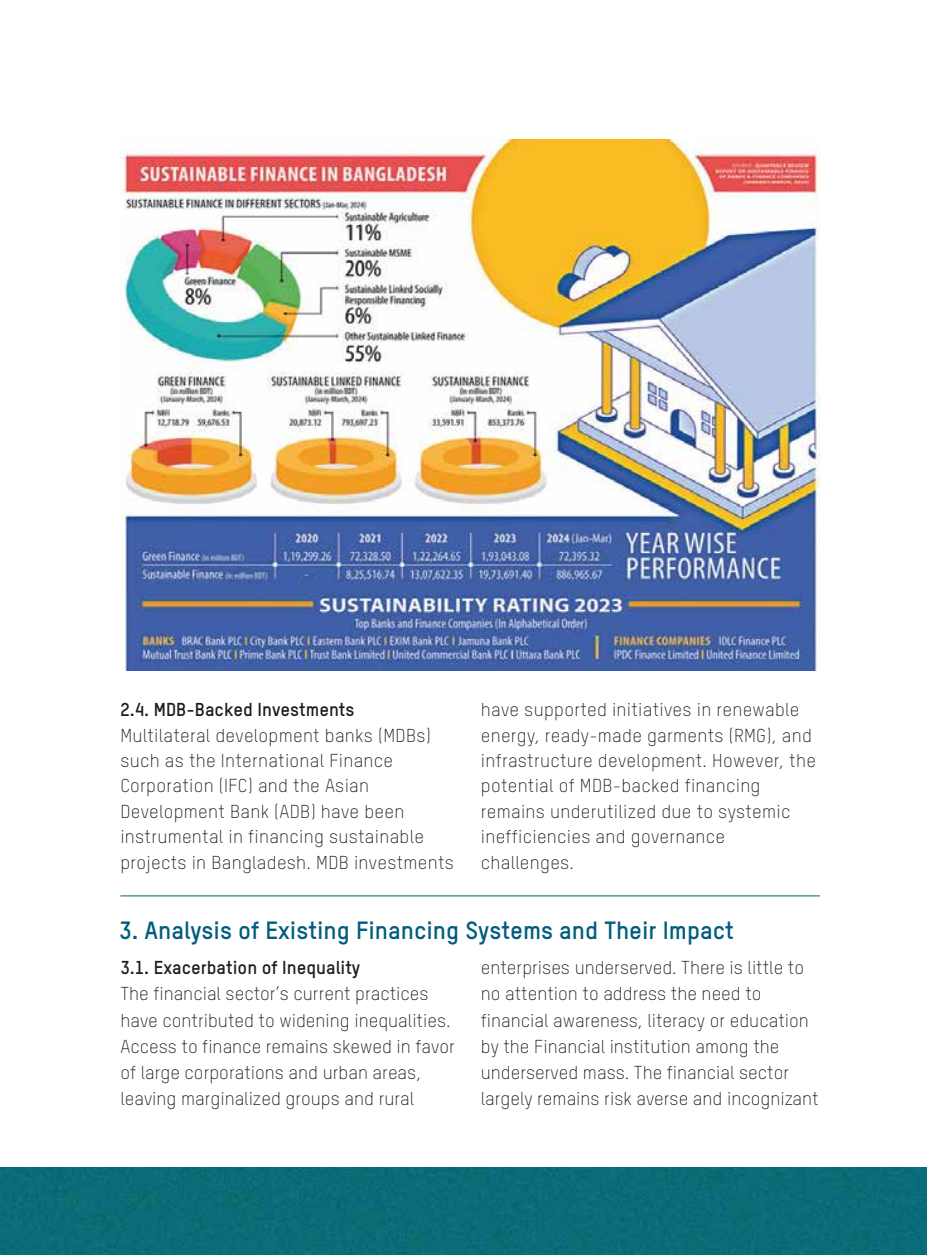
<style>
.page{position:relative;width:927px;height:1255px;background:#fff}
.page>*{position:absolute;margin:0;border:0;box-sizing:border-box;transform-origin:0 0}
.t1{font:700 24.5px "Oxfam TSTARPRO";color:#015c7e}
.t2{font:300 18.38px/25.4px "Oxfam TSTARPRO";letter-spacing:.015em;color:#1d1d1b}
.t3{font:700 18.38px "Oxfam TSTARPRO";color:#1d1d1b}
</style>
<div class="page">
<hr style="left:120px;top:895px;width:700px;height:1px;background:#006369">
<div style="left:0;top:1167px;width:927px;height:87px;background:#0b6d79"></div>
<img style="left:120px;top:139px;width:700px;height:531px">
<p class="t3" style="left:120px;top:696px;width:236px">2.4. MDB-Backed Investments</p>
<p class="t2" style="left:120px;top:721px;width:335px">Multilateral development banks (MDBs) such as the International Finance Corporation (IFC) and the Asian Development Bank (ADB) have been instrumental in financing sustainable projects in Bangladesh. MDB investments</p>
<p class="t2" style="left:481px;top:695px;width:337px">have supported initiatives in renewable energy, ready-made garments (RMG), and infrastructure development. However, the potential of MDB-backed financing remains underutilized due to systemic inefficiencies and governance challenges.</p>
<h1 class="t1" style="left:119px;top:911px;width:616px">3. Analysis of Existing Financing Systems and Their Impact</h1>
<p class="t3" style="left:120px;top:953px;width:241px">3.1. Exacerbation of Inequality</p>
<p class="t2" style="left:120px;top:979px;width:336px;line-height:26.2px">The financial sector’s current practices have contributed to widening inequalities.<br>Access to finance remains skewed in favor of large corporations and urban areas, leaving marginalized groups and rural</p>
<p class="t2" style="left:481px;top:953px;width:339px;line-height:26.2px">enterprises underserved. There is little to no attention to address the need to financial awareness, literacy or education by the Financial institution among the underserved mass. The financial sector largely remains risk averse and incognizant</p>
</div>
